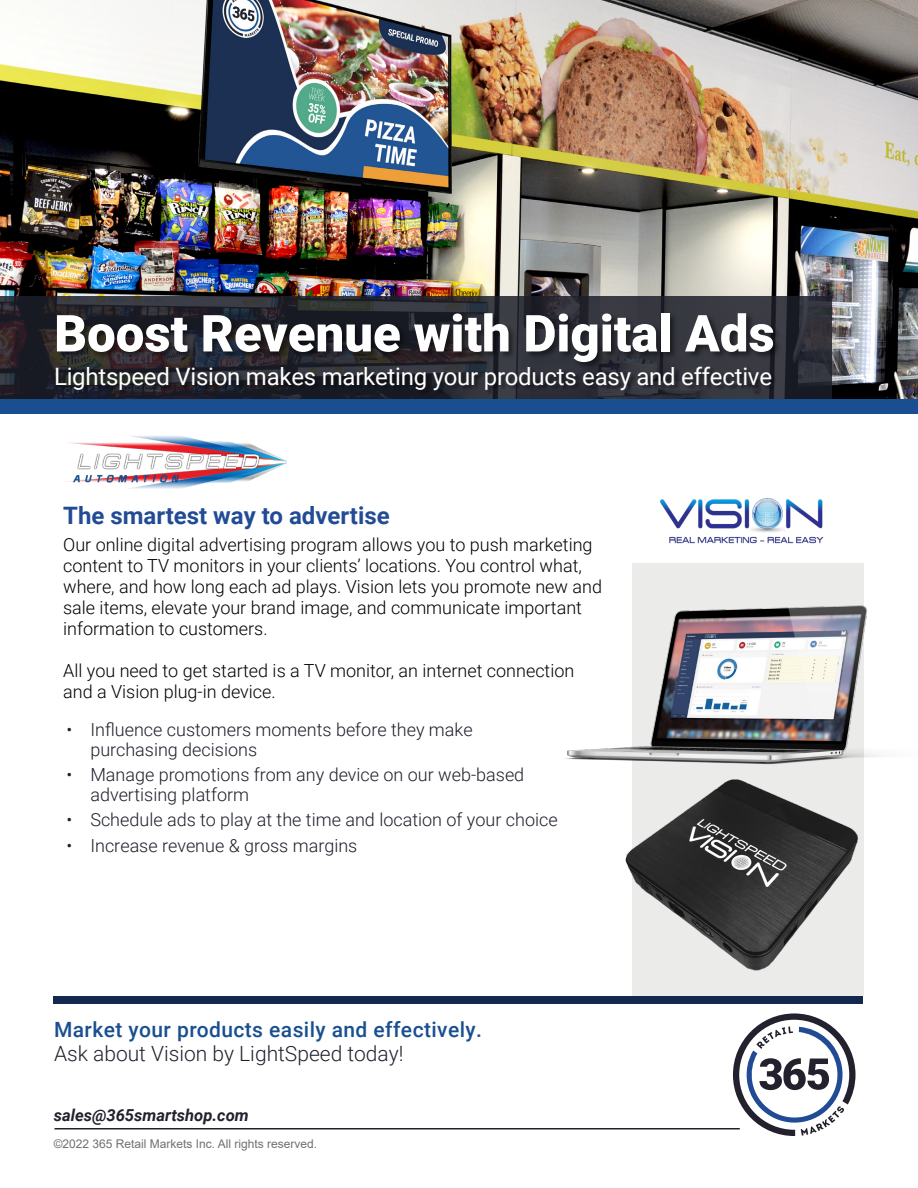
<style>
.page{position:relative;width:918px;height:1188px;background:#fff}
.page>*{position:absolute;margin:0;border:0;box-sizing:border-box;transform-origin:0 0}
.t1{font:900 51px "Roboto";color:#fff}
.t2{font:24px "Roboto";letter-spacing:-.01em;color:#fff}
.t3{font:700 24px "Roboto";color:#224b96}
.t4{font:500 21px "Roboto";letter-spacing:.02em;color:#194f90}
.t5{font:300 21px "Roboto";color:#22212d}
.t6{font:300 18px/21px "Roboto";color:#000}
.t7{font:300 18px/19.5px "Roboto";color:#1d1f2a}
.t8{font:italic 700 16.5px "Roboto";color:#22212d}
.t9{font:12px "Arial";color:#717072}
</style>
<div class="page">
<div style="left:632px;top:563px;width:231px;height:433px;background:#ebebea"></div>
<img style="left:0;top:0;width:918px;height:399px">
<div style="left:0;top:399px;width:918px;height:15px;background:#194f90"></div>
<svg style="left:0;top:296px;width:831px;height:103px;background:#2a2b32"></svg>
<div style="left:55px;top:311px;width:726px;height:59px;background:#000;opacity:.5"></div>
<div style="left:56px;top:367px;width:721px;height:29px;background:#000;opacity:.5"></div>
<hr style="left:54px;top:1128px;width:686px;height:2px;background:#22212d">
<div style="left:53px;top:996px;width:810px;height:7px;background:#13284c"></div>
<svg style="left:729px;top:1013px;width:127px;height:123px"></svg>
<img style="left:565px;top:594px;width:303px;height:166px">
<img style="left:67px;top:436px;width:219px;height:53px">
<img style="left:661px;top:499px;width:163px;height:45px">
<img style="left:601px;top:730px;width:278px;height:274px">
<h1 class="t1" style="left:54px;top:298px;width:722px">Boost Revenue with Digital Ads</h1>
<h2 class="t2" style="left:54px;top:360px;width:720px">Lightspeed Vision makes marketing your products easy and effective</h2>
<h2 class="t3" style="left:63px;top:499px;width:328px">The smartest way to advertise</h2>
<p class="t6" style="left:63px;top:533px;width:540px">Our online digital advertising program allows you to push marketing content to TV monitors in your clients’ locations. You control what, where, and how long each ad plays. Vision lets you promote new and sale items, elevate your brand image, and communicate important information to customers.</p>
<p class="t6" style="left:63px;top:659px;width:513px">All you need to get started is a TV monitor, an internet connection and a Vision plug-in device.</p>
<p class="t7" style="left:90px;top:720px;width:384px;text-indent:-24px">• Influence customers moments before they make purchasing decisions</p>
<p class="t7" style="left:90px;top:765px;width:435px;text-indent:-24px">• Manage promotions from any device on our web-based advertising platform</p>
<p class="t7" style="left:66px;top:810px;width:493px">• Schedule ads to play at the time and location of your choice</p>
<p class="t7" style="left:66px;top:835px;width:293px">• Increase revenue &amp; gross margins</p>
<p class="t4" style="left:54px;top:1015px;width:430px">Market your products easily and effectively.</p>
<p class="t5" style="left:54px;top:1039px;width:351px">Ask about Vision by LightSpeed today!</p>
<p class="t8" style="left:54px;top:1103px;width:197px">sales@365smartshop.com</p>
<p class="t9" style="left:54px;top:1135px;width:265px">©2022 365 Retail Markets Inc. All rights reserved.</p>
</div>
